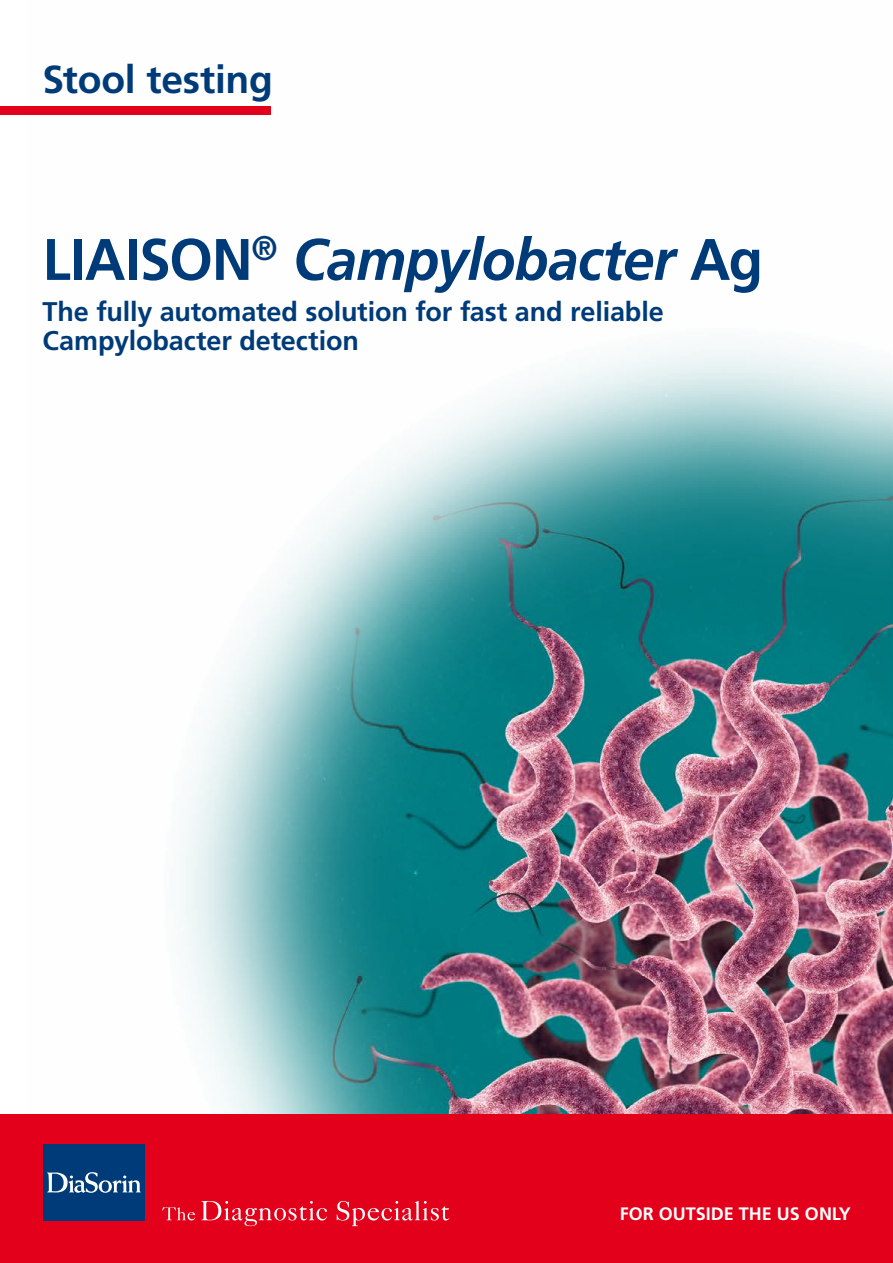
<style>
.page{position:relative;width:893px;height:1263px;background:#fff}
.page>*{position:absolute;margin:0;border:0;box-sizing:border-box;transform-origin:0 0}
.t1{font:italic 700 58.5px "Frutiger LT Std";letter-spacing:-.02em;color:#003b79;scale:.96 1}
.t2{font:700 39px "Frutiger LT Std";letter-spacing:-.005em;color:#003b79}
.t3{font:700 27px/28.5px "Frutiger LT Std";letter-spacing:-.005em;color:#003b79}
.t4{font:700 18px "Frutiger LT Std";color:#fff}
.s1{font-style:normal}
</style>
<div class="page">
<img style="left:180px;top:345px;width:713px;height:769px">
<div style="left:0;top:1114px;width:893px;height:149px;background:#e2001a"></div>
<div style="left:43px;top:1145px;width:101px;height:76px;background:#003b79"></div>
<svg style="left:47px;top:1172px;width:94px;height:21px"></svg>
<svg style="left:162px;top:1207px;width:33px;height:13px"></svg>
<svg style="left:201px;top:1201px;width:126px;height:25px"></svg>
<svg style="left:337px;top:1201px;width:113px;height:25px"></svg>
<div style="left:0;top:106px;width:271px;height:9px;background:#e2001a"></div>
<h2 class="t2" style="left:43px;top:57px;width:232px">Stool testing</h2>
<h1 class="t1" style="left:43px;top:225px;width:752px"><span class="s1">LIAISON</span><sup>®</sup> Campylobacter <span class="s1">Ag</span></h1>
<p class="t3" style="left:43px;top:298px;width:623px">The fully automated solution for fast and reliable<br>Campylobacter detection</p>
<p class="t4" style="left:620px;top:1203px;width:233px">FOR OUTSIDE THE US ONLY</p>
</div>
